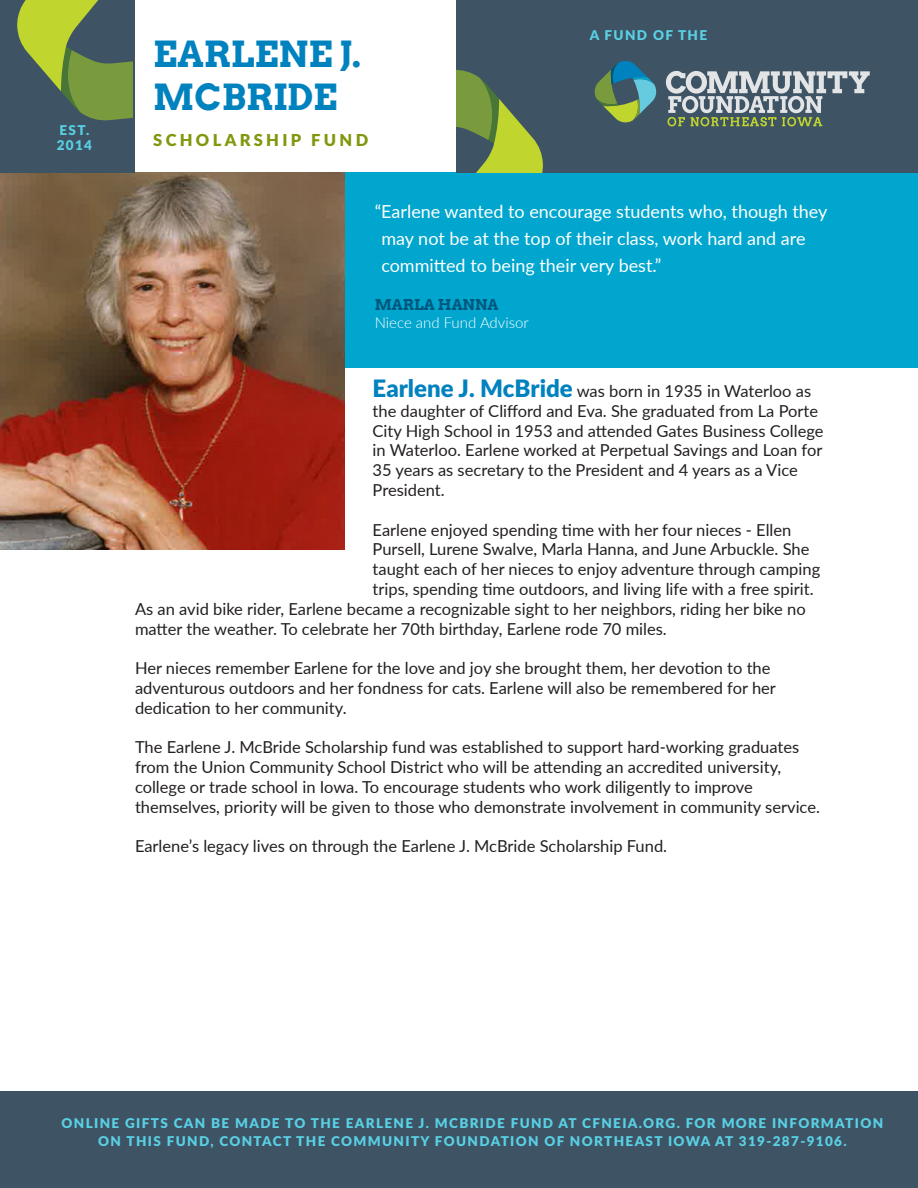
<style>
.page{position:relative;width:918px;height:1188px;background:#fff}
.page>*{position:absolute;margin:0;border:0;box-sizing:border-box;transform-origin:0 0}
.Headline_Caps_-_Arvo{font:700 36px/43.2px "Arvo";color:#0082bf}
.Quote_Style_-_Blue{font:18px/27px "Lato";color:#fff}
.t1{font:16.5px/19.8px "Lato";color:#231f20}
.Subhead_-_Lato_-_Whi{font:900 16.5px "Lato";letter-spacing:.2em;color:#81980d}
.Quote_Style_-_Blue-2{font:300 15px/18px "Lato";color:#fff}
.Subhead_-_Lato_-_Whi-2{font:900 13.5px/15px "Lato";letter-spacing:.1em;color:#59d0e4}
.s1{font-family:"Arvo";font-weight:700;color:#00577d}
.s2{font-weight:900;font-size:24px;color:#0082bf}
</style>
<div class="page">
<div style="left:0;top:172px;width:918px;height:195px;background:#00a6ce"></div>
<img style="left:0;top:172px;width:344px;height:378px">
<div style="left:456px;top:0;width:462px;height:172px;background:#3e5364"></div>
<svg style="left:456px;top:70px;width:87px;height:102px"></svg>
<div style="left:0;top:0;width:134px;height:172px;background:#3e5364"></div>
<svg style="left:594px;top:61px;width:63px;height:62px"></svg>
<svg style="left:666px;top:71px;width:204px;height:55px"></svg>
<svg style="left:17px;top:0;width:116px;height:121px"></svg>
<div style="left:0;top:1092px;width:918px;height:96px;background:#3e5364"></div>
<p class="Subhead_-_Lato_-_Whi-2" style="left:57px;top:122px;width:37px">EST.<br>2014</p>
<p class="Headline_Caps_-_Arvo" style="left:153px;top:32px;width:209px">EARLENE J.<br>MCBRIDE</p>
<p class="Subhead_-_Lato_-_Whi" style="left:153px;top:128px;width:216px">SCHOLARSHIP FUND</p>
<p class="Subhead_-_Lato_-_Whi-2" style="left:590px;top:27px;width:119px">A FUND OF THE</p>
<p class="Quote_Style_-_Blue" style="left:381px;top:197px;width:448px;text-indent:-7px">“Earlene wanted to encourage students who, though they may not be at the top of their class, work hard and are committed to being their very best.”</p>
<p class="Quote_Style_-_Blue-2" style="left:375px;top:296px;width:156px"><span class="s1">MARLA HANNA<br></span>Niece and Fund Advisor</p>
<p class="t1" style="left:373px;top:380px;width:453px"><span class="s2">Earlene J. McBride</span> was born in 1935 in Waterloo as the daughter of Clifford and Eva. She graduated from La Porte City High School in 1953 and attended Gates Business College in Waterloo. Earlene worked at Perpetual Savings and Loan for 35 years as secretary to the President and 4 years as a Vice President.</p>
<p class="t1" style="left:373px;top:519px;width:420px">Earlene enjoyed spending time with her four nieces - Ellen</p>
<p class="t1" style="left:373px;top:539px;width:438px">Pursell, Lurene Swalve, Marla Hanna, and June Arbuckle. She</p>
<p class="t1" style="left:373px;top:559px;width:449px">taught each of her nieces to enjoy adventure through camping</p>
<p class="t1" style="left:373px;top:578px;width:443px">trips, spending time outdoors, and living life with a free spirit.</p>
<p class="t1" style="left:135px;top:598px;width:672px">As an avid bike rider, Earlene became a recognizable sight to her neighbors, riding her bike no</p>
<p class="t1" style="left:135px;top:618px;width:533px">matter the weather. To celebrate her 70th birthday, Earlene rode 70 miles.</p>
<p class="t1" style="left:135px;top:658px;width:642px">Her nieces remember Earlene for the love and joy she brought them, her devotion to the adventurous outdoors and her fondness for cats. Earlene will also be remembered for her dedication to her community.</p>
<p class="t1" style="left:135px;top:737px;width:686px">The Earlene J. McBride Scholarship fund was established to support hard-working graduates from the Union Community School District who will be attending an accredited university, college or trade school in Iowa. To encourage students who work diligently to improve themselves, priority will be given to those who demonstrate involvement in community service.</p>
<p class="t1" style="left:135px;top:836px;width:534px">Earlene’s legacy lives on through the Earlene J. McBride Scholarship Fund.</p>
<p class="Subhead_-_Lato_-_Whi-2" style="left:62px;top:1113px;width:823px;line-height:18px;text-align:center">ONLINE GIFTS CAN BE MADE TO THE EARLENE J. MCBRIDE FUND AT CFNEIA.ORG. FOR MORE INFORMATION<br>ON THIS FUND, CONTACT THE COMMUNITY FOUNDATION OF NORTHEAST IOWA AT 319-287-9106.</p>
</div>
